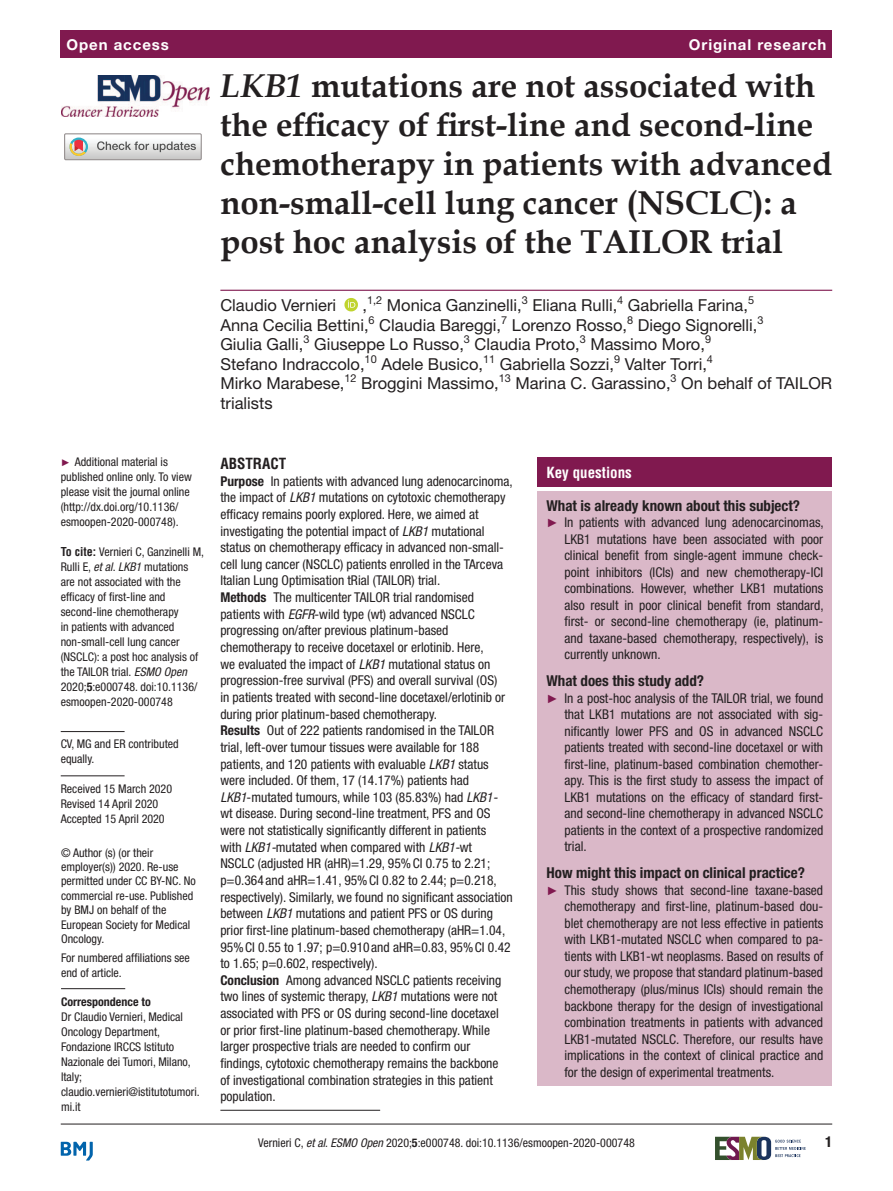
<style>
.page{position:relative;width:893px;height:1191px;background:#fff}
.page>*{position:absolute;margin:0;border:0;box-sizing:border-box;transform-origin:0 0}
.t1{font:700 33px/39px "Book Antiqua";color:#231f20}
.t2{font:16.5px "Helvetica Neue LT Std";color:#231f20}
.t3{font:700 condensed 15px "Helvetica Neue LT Std";color:#231f20}
.t4{font:700 15px "Helvetica Neue LT Std";letter-spacing:.065em;color:#fff}
.t5{font:700 condensed 15px "Helvetica";color:#fff}
.t6{font:700 condensed 15px "Helvetica";color:#231f20}
.t7{font:condensed 13.5px/16.6px "Helvetica Neue LT Std";color:#231f20;text-align:justify}
.t8{font:condensed 12px/15px "Helvetica Neue LT Std";color:#231f20}
.t9{font:700 condensed 12px "Helvetica Neue LT Std";color:#231f20}
.t10{font:10.95px "Helvetica Neue LT Std";color:#231f20}
.s1{font-style:italic}
.s2{font-family:"Arial";font-stretch:normal;font-size:9.75px;color:#80194f}
.s3{font-family:"Helvetica LT Std";font-weight:700}
.s4{font-weight:700}
.s5{font-family:"Arial";font-stretch:normal;font-size:12px;color:#80194f}
</style>
<div class="page">
<hr style="left:61px;top:1123px;width:771px;height:1px;background:#231f20">
<svg style="left:715px;top:1136px;width:91px;height:24px"></svg>
<svg style="left:61px;top:1141px;width:32px;height:19px"></svg>
<div style="left:61px;top:31px;width:771px;height:27px;background:#80194f"></div>
<div style="left:64px;top:133px;width:138px;height:27px;border:1px solid #969090"></div>
<svg style="left:65px;top:134px;width:136px;height:26px"></svg>
<img style="left:62px;top:76px;width:148px;height:41px">
<hr style="left:220px;top:290px;width:612px;height:1px;background:#80194f">
<svg style="left:344px;top:298px;width:14px;height:13px"></svg>
<hr style="left:61px;top:731px;width:64px;height:1px;background:#231f20">
<hr style="left:61px;top:775px;width:64px;height:1px;background:#231f20">
<hr style="left:61px;top:988px;width:64px;height:1px;background:#231f20">
<hr style="left:220px;top:1109px;width:160px;height:1px;background:#231f20">
<div style="left:537px;top:457px;width:295px;height:30px;background:#80194f"></div>
<div style="left:537px;top:491px;width:295px;height:594px;background:#dab8c8"></div>
<p class="t4" style="left:66px;top:35px;width:104px">Open access</p>
<p class="t4" style="left:689px;top:35px;width:139px">Original research</p>
<h1 class="t1" style="left:220px;top:66px;width:613px"><span class="s1">LKB1</span> mutations are not associated with the efficacy of first-line and second-line chemotherapy in patients with advanced non-small-cell lung cancer (NSCLC): a post hoc analysis of the TAILOR trial</h1>
<p class="t2" style="left:220px;top:296px;width:117px">Claudio Vernieri</p>
<p class="t2" style="left:363px;top:296px;width:6px">,</p>
<p class="t10" style="left:367px;top:293px;width:17px">1,2</p>
<p class="t2" style="left:387px;top:296px;width:136px">Monica Ganzinelli,</p>
<p class="t10" style="left:522px;top:293px;width:8px">3</p>
<p class="t2" style="left:532px;top:296px;width:86px">Eliana Rulli,</p>
<p class="t10" style="left:617px;top:293px;width:8px">4</p>
<p class="t2" style="left:628px;top:296px;width:122px">Gabriella Farina,</p>
<p class="t10" style="left:748px;top:293px;width:8px">5</p>
<p class="t2" style="left:220px;top:315px;width:150px">Anna Cecilia Bettini,</p>
<p class="t10" style="left:369px;top:313px;width:8px">6</p>
<p class="t2" style="left:379px;top:315px;width:123px">Claudia Bareggi,</p>
<p class="t10" style="left:501px;top:313px;width:8px">7</p>
<p class="t2" style="left:512px;top:315px;width:117px">Lorenzo Rosso,</p>
<p class="t10" style="left:627px;top:313px;width:8px">8</p>
<p class="t2" style="left:638px;top:315px;width:121px">Diego Signorelli,</p>
<p class="t10" style="left:757px;top:313px;width:8px">3</p>
<p class="t2" style="left:220px;top:335px;width:85px">Giulia Galli,</p>
<p class="t10" style="left:303px;top:332px;width:8px">3</p>
<p class="t2" style="left:314px;top:335px;width:151px">Giuseppe Lo Russo,</p>
<p class="t10" style="left:464px;top:332px;width:8px">3</p>
<p class="t2" style="left:475px;top:335px;width:107px">Claudia Proto,</p>
<p class="t10" style="left:580px;top:332px;width:8px">3</p>
<p class="t2" style="left:590px;top:335px;width:116px">Massimo Moro,</p>
<p class="t10" style="left:705px;top:332px;width:8px">9</p>
<p class="t2" style="left:220px;top:354px;width:146px">Stefano Indraccolo,</p>
<p class="t10" style="left:365px;top:352px;width:14px">10</p>
<p class="t2" style="left:381px;top:354px;width:103px">Adele Busico,</p>
<p class="t10" style="left:483px;top:352px;width:14px">11</p>
<p class="t2" style="left:500px;top:354px;width:116px">Gabriella Sozzi,</p>
<p class="t10" style="left:614px;top:352px;width:8px">9</p>
<p class="t2" style="left:625px;top:354px;width:84px">Valter Torri,</p>
<p class="t10" style="left:707px;top:352px;width:8px">4</p>
<p class="t2" style="left:220px;top:374px;width:126px">Mirko Marabese,</p>
<p class="t10" style="left:344px;top:371px;width:14px">12</p>
<p class="t2" style="left:361px;top:374px;width:139px">Broggini Massimo,</p>
<p class="t10" style="left:499px;top:371px;width:14px">13</p>
<p class="t2" style="left:515px;top:374px;width:157px">Marina C. Garassino,</p>
<p class="t10" style="left:671px;top:371px;width:8px">3</p>
<p class="t2" style="left:681px;top:374px;width:152px">On behalf of TAILOR</p>
<p class="t2" style="left:220px;top:393px;width:54px">trialists</p>
<p class="t8" style="left:61px;top:454px;width:133px"><span class="s2">►</span> Additional material is published online only. To view please visit the journal online (http://dx.doi.org/10.1136/ esmoopen-2020-000748).</p>
<p class="t8" style="left:61px;top:544px;width:145px"><span class="s3">To cite:</span> Vernieri C, Ganzinelli M,<br>Rulli E, <span class="s1">et al</span>. <span class="s1">LKB1</span> mutations are not associated with the efficacy of first-line and second-line chemotherapy<br>in patients with advanced non-small-cell lung cancer (NSCLC): a post hoc analysis of the TAILOR trial. <span class="s1">ESMO Open<br></span>2020;<span class="s4">5</span>:e000748. doi:10.1136/ esmoopen-2020-000748</p>
<p class="t8" style="left:61px;top:736px;width:119px">CV, MG and ER contributed equally.</p>
<p class="t8" style="left:61px;top:781px;width:113px">Received 15 March 2020<br>Revised 14 April 2020<br>Accepted 15 April 2020</p>
<p class="t8" style="left:61px;top:845px;width:136px;line-height:14.4px">© Author (s) (or their employer(s)) 2020. Re-use permitted under CC BY-NC. No commercial re-use. Published by BMJ on behalf of the<br>European Society for Medical<br>Oncology.</p>
<p class="t8" style="left:61px;top:950px;width:130px">For numbered affiliations see end of article.</p>
<p class="t9" style="left:61px;top:994px;width:91px">Correspondence to</p>
<p class="t8" style="left:61px;top:1008px;width:140px">Dr Claudio Vernieri, Medical<br>Oncology Department,<br>Fondazione IRCCS Istituto<br>Nazionale dei Tumori, Milano,<br>Italy; claudio.vernieri@istitutotumori. mi.it</p>
<p class="t6" style="left:220px;top:454px;width:67px">Abstract</p>
<p class="t7" style="left:220px;top:472px;width:294px;text-align:left"><span class="s4">Purpose</span> In patients with advanced lung adenocarcinoma, the impact of <span class="s1">LKB1</span> mutations on cytotoxic chemotherapy efficacy remains poorly explored. Here, we aimed at investigating the potential impact of <span class="s1">LKB1</span> mutational status on chemotherapy efficacy in advanced non-small&shy;cell lung cancer (NSCLC) patients enrolled in the TArceva Italian Lung Optimisation tRial (TAILOR) trial.<br><span class="s4">Methods</span> The multicenter TAILOR trial randomised patients with <span class="s1">EGFR</span>-wild type (wt) advanced NSCLC progressing on/after previous platinum-based chemotherapy to receive docetaxel or erlotinib. Here,<br>we evaluated the impact of <span class="s1">LKB1</span> mutational status on progression-free survival (PFS) and overall survival (OS)<br>in patients treated with second-line docetaxel/erlotinib or during prior platinum-based chemotherapy.<br><span class="s4">Results</span> Out of 222 patients randomised in the TAILOR trial, left-over tumour tissues were available for 188 patients, and 120 patients with evaluable <span class="s1">LKB1</span> status were included. Of them, 17 (14.17%) patients had <span class="s1">LKB1</span>-mutated tumours, while 103 (85.83%) had <span class="s1">LKB1- </span>wt disease. During second-line treatment, PFS and OS were not statistically significantly different in patients<br>with <span class="s1">LKB1-</span>mutated when compared with <span class="s1">LKB1-</span>wt<br>NSCLC (adjusted HR (aHR)=1.29, 95%CI 0.75 to 2.21; p=0.364 and aHR=1.41, 95%CI 0.82 to 2.44; p=0.218, respectively). Similarly, we found no significant association between <span class="s1">LKB1</span> mutations and patient PFS or OS during prior first-line platinum-based chemotherapy (aHR=1.04, 95%CI 0.55 to 1.97; p=0.910 and aHR=0.83, 95%CI 0.42 to 1.65; p=0.602, respectively).<br><span class="s4">Conclusion</span> Among advanced NSCLC patients receiving two lines of systemic therapy, <span class="s1">LKB1</span> mutations were not associated with PFS or OS during second-line docetaxel<br>or prior first-line platinum-based chemotherapy. While larger prospective trials are needed to confirm our findings, cytotoxic chemotherapy remains the backbone<br>of investigational combination strategies in this patient population.</p>
<p class="t5" style="left:546px;top:463px;width:87px">Key questions</p>
<p class="t3" style="left:546px;top:496px;width:255px">What is already known about this subject?</p>
<p class="t7" style="left:564px;top:514px;width:261px;text-indent:-18px"><span class="s5">►</span> In patients with advanced lung adenocarcinomas, LKB1 mutations have been associated with poor clinical benefit from single-agent immune check&shy;point inhibitors (ICIs) and new chemotherapy-ICI combinations. However, whether LKB1 mutations also result in poor clinical benefit from standard, first- or second-line chemotherapy (ie, platinum&shy;and taxane-based chemotherapy, respectively), is currently unknown.</p>
<p class="t3" style="left:546px;top:672px;width:159px">What does this study add?</p>
<p class="t7" style="left:564px;top:690px;width:260px;text-indent:-18px"><span class="s5">►</span> In a post-hoc analysis of the TAILOR trial, we found that LKB1 mutations are not associated with sig&shy;nificantly lower PFS and OS in advanced NSCLC patients treated with second-line docetaxel or with first-line, platinum-based combination chemother&shy;apy. This is the first study to assess the impact of LKB1 mutations on the efficacy of standard first&shy;and second-line chemotherapy in advanced NSCLC patients in the context of a prospective randomized trial.</p>
<p class="t3" style="left:546px;top:864px;width:260px">How might this impact on clinical practice?</p>
<p class="t7" style="left:564px;top:882px;width:260px;text-indent:-18px"><span class="s5">►</span> This study shows that second-line taxane-based chemotherapy and first-line, platinum-based dou&shy;blet chemotherapy are not less effective in patients with LKB1-mutated NSCLC when compared to pa&shy;tients with LKB1-wt neoplasms. Based on results of our study, we propose that standard platinum-based chemotherapy (plus/minus ICIs) should remain the backbone therapy for the design of investigational combination treatments in patients with advanced LKB1-mutated NSCLC. Therefore, our results have implications in the context of clinical practice and for the design of experimental treatments.</p>
<p class="t8" style="left:258px;top:1135px;width:378px">Vernieri C, <span class="s1">et al</span>. <span class="s1">ESMO Open</span> 2020;<span class="s4">5</span>:e000748. doi:10.1136/esmoopen-2020-000748</p>
<p class="t3" style="left:825px;top:1132px;width:9px">1</p>
</div>
